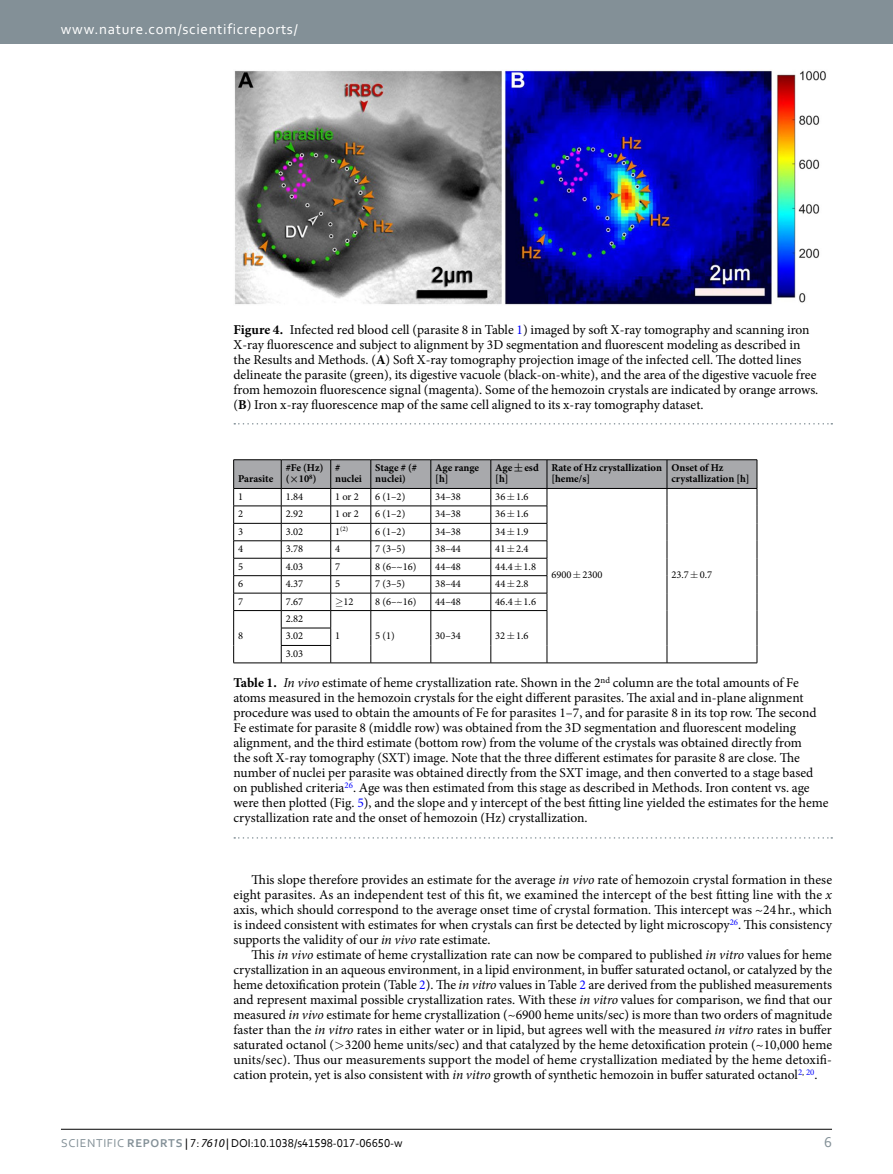
<style>
.page{position:relative;width:893px;height:1174px;background:#fff}
.page>*{position:absolute;margin:0;border:0;box-sizing:border-box;transform-origin:0 0}
.t1{font:15px "Corbel 2";letter-spacing:.045em;color:#fff}
.t2{font:15px "Corbel 2";color:#839097}
.t3{font:13.5px/15px "Minion Pro";letter-spacing:-.005em;color:#000;text-align:justify}
.t4{font:12px "Corbel";color:#000}
.t5{font:10.5px/17.4px "Minion Pro";color:#000}
.t6{font:700 10.5px/11.2px "Minion Pro";color:#000}
.t7{font:6.9px "Minion Pro";color:#000}
.s1{font-weight:700}
.s2{color:#00f}
.s3{font-size:10.5px}
.s4{font-style:italic}
.s5{font-family:"Corbel 2";color:#839097}
.s6{font-family:"Corbel Bold 2";color:#839097}
.s7{font-family:"Myriad Pro";font-style:italic}
</style>
<div class="page">
<div style="left:0;top:0;width:893px;height:43px;background:#839097"></div>
<hr style="left:61px;top:1129px;width:771px;height:1px;background:#000">
<img style="left:234px;top:70px;width:592px;height:236px">
<svg style="left:234px;top:423px;width:598px;height:1px"></svg>
<svg style="left:234px;top:837px;width:598px;height:1px"></svg>
<hr style="left:233px;top:459px;width:48px;height:1px;background:#000">
<hr style="left:281px;top:459px;width:50px;height:1px;background:#000">
<hr style="left:331px;top:459px;width:40px;height:1px;background:#000">
<hr style="left:371px;top:459px;width:60px;height:1px;background:#000">
<hr style="left:431px;top:459px;width:60px;height:1px;background:#000">
<hr style="left:491px;top:459px;width:56px;height:1px;background:#000">
<hr style="left:547px;top:459px;width:120px;height:1px;background:#000">
<hr style="left:667px;top:459px;width:90px;height:1px;background:#000">
<hr style="left:547px;top:662px;width:120px;height:1px;background:#000">
<hr style="left:667px;top:662px;width:90px;height:1px;background:#000">
<hr style="left:233px;top:662px;width:48px;height:1px;background:#000">
<hr style="left:331px;top:662px;width:40px;height:1px;background:#000">
<hr style="left:371px;top:662px;width:60px;height:1px;background:#000">
<hr style="left:431px;top:662px;width:60px;height:1px;background:#000">
<hr style="left:491px;top:662px;width:56px;height:1px;background:#000">
<hr style="left:281px;top:662px;width:50px;height:1px;background:#000">
<svg style="left:233px;top:460px;width:525px;height:202px"></svg>
<p class="t1" style="left:61px;top:19px;width:238px">www.nature.com/scientificreports/</p>
<p class="t3" style="left:234px;top:322px;width:586px;text-align:left"><span class="s1">Figure 4.</span> Infected red blood cell (parasite 8 in Table <span class="s2">1</span>) imaged by soft X-ray tomography and scanning iron X-ray fluorescence and subject to alignment by 3D segmentation and fluorescent modeling as described in the Results and Methods. (<span class="s1">A</span>) Soft X-ray tomography projection image of the infected cell. The dotted lines delineate the parasite (green), its digestive vacuole (black-on-white), and the area of the digestive vacuole free from hemozoin fluorescence signal (magenta). Some of the hemozoin crystals are indicated by orange arrows. (<span class="s1">B</span>) Iron x-ray fluorescence map of the same cell aligned to its x-ray tomography dataset.</p>
<p class="t6" style="left:238px;top:473px;width:37px">Parasite</p>
<p class="t6" style="left:286px;top:462px;width:39px">#Fe (Hz) ( 10<sup>8</sup>)</p>
<p class="t6" style="left:335px;top:462px;width:28px"># nuclei</p>
<p class="t6" style="left:375px;top:462px;width:43px">Stage # (# nuclei)</p>
<p class="t6" style="left:435px;top:462px;width:45px">Age range [h]</p>
<p class="t6" style="left:495px;top:462px;width:45px">Age esd [h]</p>
<p class="t6" style="left:551px;top:462px;width:112px">Rate of Hz crystallization [heme/s]</p>
<p class="t6" style="left:671px;top:462px;width:80px">Onset of Hz crystallization [h]</p>
<p class="t5" style="left:238px;top:488px;width:7px">1</p>
<p class="t5" style="left:286px;top:488px;width:19px">1.84</p>
<p class="t5" style="left:335px;top:488px;width:25px">1 or 2</p>
<p class="t5" style="left:375px;top:488px;width:31px">6 (1–2)</p>
<p class="t5" style="left:435px;top:488px;width:27px">34–38</p>
<p class="t5" style="left:495px;top:488px;width:35px">36 1.6</p>
<p class="t5" style="left:238px;top:505px;width:7px">2</p>
<p class="t5" style="left:286px;top:505px;width:19px">2.92</p>
<p class="t5" style="left:335px;top:505px;width:25px">1 or 2</p>
<p class="t5" style="left:375px;top:505px;width:31px">6 (1–2)</p>
<p class="t5" style="left:435px;top:505px;width:27px">34–38</p>
<p class="t5" style="left:495px;top:505px;width:35px">36 1.6</p>
<p class="t5" style="left:238px;top:523px;width:7px">3</p>
<p class="t5" style="left:286px;top:523px;width:19px">3.02</p>
<p class="t7" style="left:335px;top:524px;width:15px"><span class="s3">1</span>(2)</p>
<p class="t5" style="left:375px;top:523px;width:31px">6 (1–2)</p>
<p class="t5" style="left:435px;top:523px;width:27px">34–38</p>
<p class="t5" style="left:495px;top:523px;width:35px">34 1.9</p>
<p class="t5" style="left:238px;top:540px;width:7px">4</p>
<p class="t5" style="left:286px;top:540px;width:19px">3.78</p>
<p class="t5" style="left:335px;top:540px;width:7px">4</p>
<p class="t5" style="left:375px;top:540px;width:31px">7 (3–5)</p>
<p class="t5" style="left:435px;top:540px;width:27px">38–44</p>
<p class="t5" style="left:495px;top:540px;width:35px">41 2.4</p>
<p class="t5" style="left:238px;top:557px;width:7px">5</p>
<p class="t5" style="left:286px;top:557px;width:19px">4.03</p>
<p class="t5" style="left:335px;top:557px;width:7px">7</p>
<p class="t5" style="left:375px;top:557px;width:43px">8 (6–~16)</p>
<p class="t5" style="left:435px;top:557px;width:27px">44–48</p>
<p class="t5" style="left:495px;top:557px;width:42px">44.4 1.8</p>
<p class="t5" style="left:238px;top:575px;width:7px">6</p>
<p class="t5" style="left:286px;top:575px;width:19px">4.37</p>
<p class="t5" style="left:335px;top:575px;width:7px">5</p>
<p class="t5" style="left:375px;top:575px;width:31px">7 (3–5)</p>
<p class="t5" style="left:435px;top:575px;width:27px">38–44</p>
<p class="t5" style="left:495px;top:575px;width:35px">44 2.8</p>
<p class="t5" style="left:238px;top:592px;width:7px">7</p>
<p class="t5" style="left:286px;top:592px;width:19px">7.67</p>
<p class="t5" style="left:335px;top:592px;width:20px">≥12</p>
<p class="t5" style="left:375px;top:592px;width:43px">8 (6–~16)</p>
<p class="t5" style="left:435px;top:592px;width:27px">44–48</p>
<p class="t5" style="left:495px;top:592px;width:42px">46.4 1.6</p>
<p class="t5" style="left:238px;top:627px;width:7px">8</p>
<p class="t5" style="left:286px;top:610px;width:19px">2.82<br>3.02</p>
<p class="t5" style="left:335px;top:627px;width:7px">1</p>
<p class="t5" style="left:375px;top:627px;width:21px">5 (1)</p>
<p class="t5" style="left:435px;top:627px;width:27px">30–34</p>
<p class="t5" style="left:495px;top:627px;width:35px">32 1.6</p>
<p class="t5" style="left:551px;top:566px;width:53px">6900 2300</p>
<p class="t5" style="left:671px;top:566px;width:42px">23.7 0.7</p>
<p class="t5" style="left:286px;top:645px;width:19px">3.03</p>
<p class="t3" style="left:233px;top:675px;width:596px;text-align:left"><span class="s1">Table 1.</span> <span class="s4">In vivo</span> estimate of heme crystallization rate. Shown in the 2<sup>nd</sup> column are the total amounts of Fe atoms measured in the hemozoin crystals for the eight different parasites. The axial and in-plane alignment procedure was used to obtain the amounts of Fe for parasites 1–7, and for parasite 8 in its top row. The second Fe estimate for parasite 8 (middle row) was obtained from the 3D segmentation and fluorescent modeling alignment, and the third estimate (bottom row) from the volume of the crystals was obtained directly from<br>the soft X-ray tomography (SXT) image. Note that the three different estimates for parasite 8 are close. The number of nuclei per parasite was obtained directly from the SXT image, and then converted to a stage based on published criteria<sup>26</sup>. Age was then estimated from this stage as described in Methods. Iron content vs. age were then plotted (Fig. <span class="s2">5</span>), and the slope and y intercept of the best fitting line yielded the estimates for the heme crystallization rate and the onset of hemozoin (Hz) crystallization.</p>
<p class="t3" style="left:233px;top:872px;width:600px;text-indent:18px">This slope therefore provides an estimate for the average <span class="s4">in vivo</span> rate of hemozoin crystal formation in these eight parasites. As an independent test of this fit, we examined the intercept of the best fitting line with the <span class="s4">x </span>axis, which should correspond to the average onset time of crystal formation. This intercept was ~24hr., which is indeed consistent with estimates for when crystals can first be detected by light microscopy<sup>26</sup>. This consistency supports the validity of our <span class="s4">in vivo</span> rate estimate.</p>
<p class="t3" style="left:233px;top:947px;width:600px;text-indent:18px">This <span class="s4">in vivo</span> estimate of heme crystallization rate can now be compared to published <span class="s4">in vitro</span> values for heme crystallization in an aqueous environment, in a lipid environment, in buffer saturated octanol, or catalyzed by the heme detoxification protein (Table <span class="s2">2</span>). The <span class="s4">in vitro</span> values in Table <span class="s2">2</span> are derived from the published measurements and represent maximal possible crystallization rates. With these <span class="s4">in vitro</span> values for comparison, we find that our measured <span class="s4">in vivo</span> estimate for heme crystallization (~6900 heme units/sec) is more than two orders of magnitude faster than the <span class="s4">in vitro</span> rates in either water or in lipid, but agrees well with the measured <span class="s4">in vitro</span> rates in buffer saturated octanol ( 3200 heme units/sec) and that catalyzed by the heme detoxification protein (~10,000 heme units/sec). Thus our measurements support the model of heme crystallization mediated by the heme detoxifi&shy;cation protein, yet is also consistent with <span class="s4">in vitro</span> growth of synthetic hemozoin in buffer saturated octanol<sup>2</sup><sup>,</sup> <sup>20</sup>.</p>
<p class="t4" style="left:61px;top:1135px;width:343px"><span class="s5">Scientific</span> <span class="s6">REPORTS</span> | 7: <span class="s7">7610</span> | DOI:10.1038/s41598-017-06650-w</p>
<p class="t2" style="left:824px;top:1132px;width:9px">6</p>
</div>
